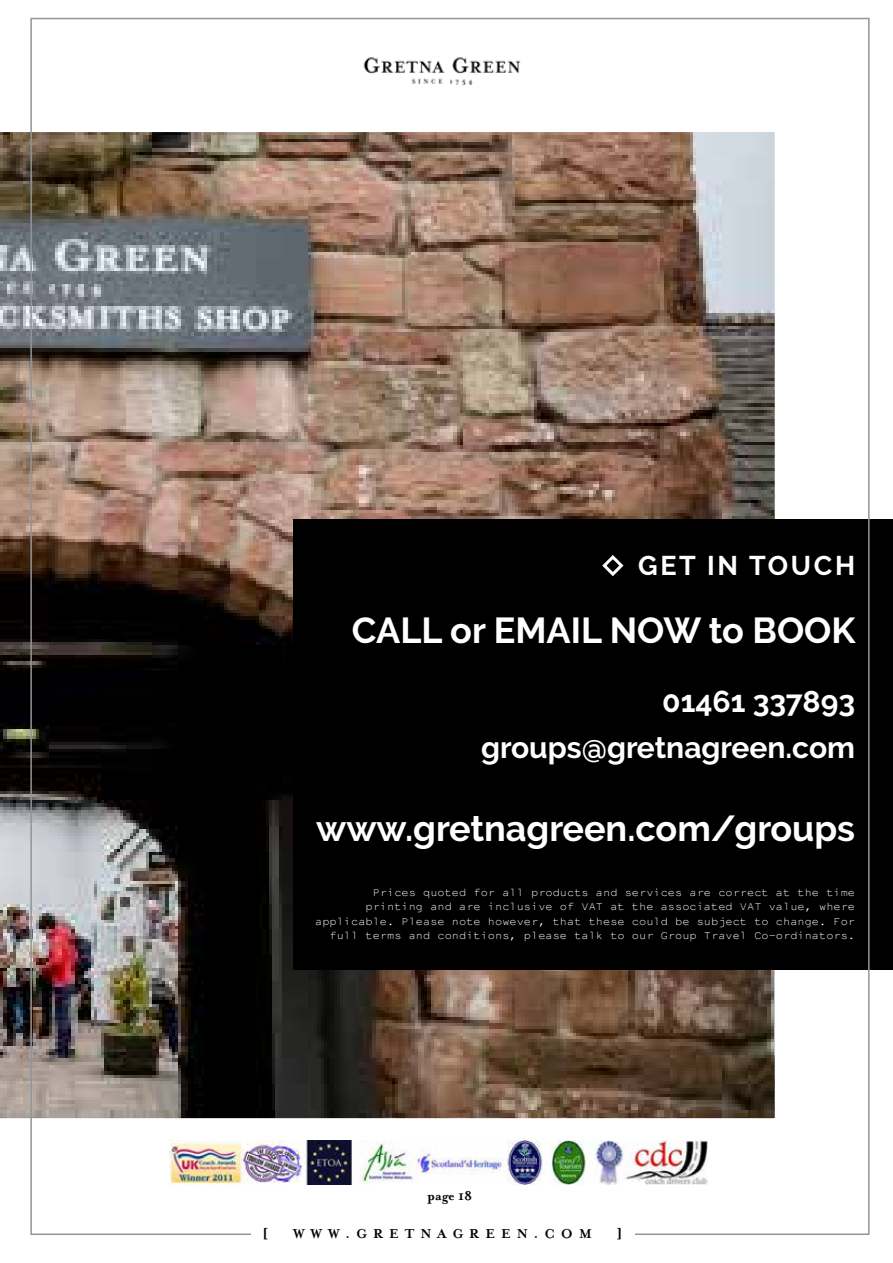
<style>
.page{position:relative;width:893px;height:1263px;background:#fff}
.page>*{position:absolute;margin:0;border:0;box-sizing:border-box;transform-origin:0 0}
.t1{font:700 36px "Raleway";color:#fff}
.t2{font:700 30px/46.5px "Raleway";color:#fff;text-align:right}
.t3{font:700 27px "Raleway";letter-spacing:.1em;color:#fff}
.t4{font:700 15px "Mrs Eaves";letter-spacing:.4em;color:#000}
.t5{font:700 15px "Mrs Eaves";color:#000101}
.t6{font:12px/14.4px "Not Courier Sans";color:#fff;text-align:right}
</style>
<div class="page">
<hr style="left:0;top:0;width:1px;height:1263px;background:#bcbec0">
<img style="left:0;top:128px;width:779px;height:995px">
<div style="left:293px;top:519px;width:600px;height:450px;background:#000"></div>
<svg style="left:602px;top:555px;width:22px;height:22px"></svg>
<img style="left:170px;top:1140px;width:538px;height:45px">
<img style="left:363px;top:57px;width:158px;height:29px">
<h3 class="t3" style="left:638px;top:550px;width:219px">GET IN TOUCH</h3>
<h1 class="t1" style="left:352px;top:610px;width:505px">CALL or EMAIL NOW to BOOK</h1>
<h2 class="t2" style="left:481px;top:678px;width:375px">01461 337893 groups@gretnagreen.com</h2>
<h1 class="t1" style="left:316px;top:807px;width:540px">www.gretnagreen.com/groups</h1>
<p class="t6" style="left:315px;top:884px;width:541px">Prices quoted for all products and services are correct at the time printing and are inclusive of VAT at the associated VAT value, where applicable. Please note however, that these could be subject to change. For full terms and conditions, please talk to our Group Travel Co-ordinators.</p>
<p class="t5" style="left:428px;top:1187px;width:46px">page 18</p>
<p class="t4" style="left:263px;top:1225px;width:7px">[</p>
<p class="t4" style="left:293px;top:1225px;width:300px">WWW.GRETNAGREEN.COM</p>
<p class="t4" style="left:617px;top:1225px;width:7px">]</p>
</div>
